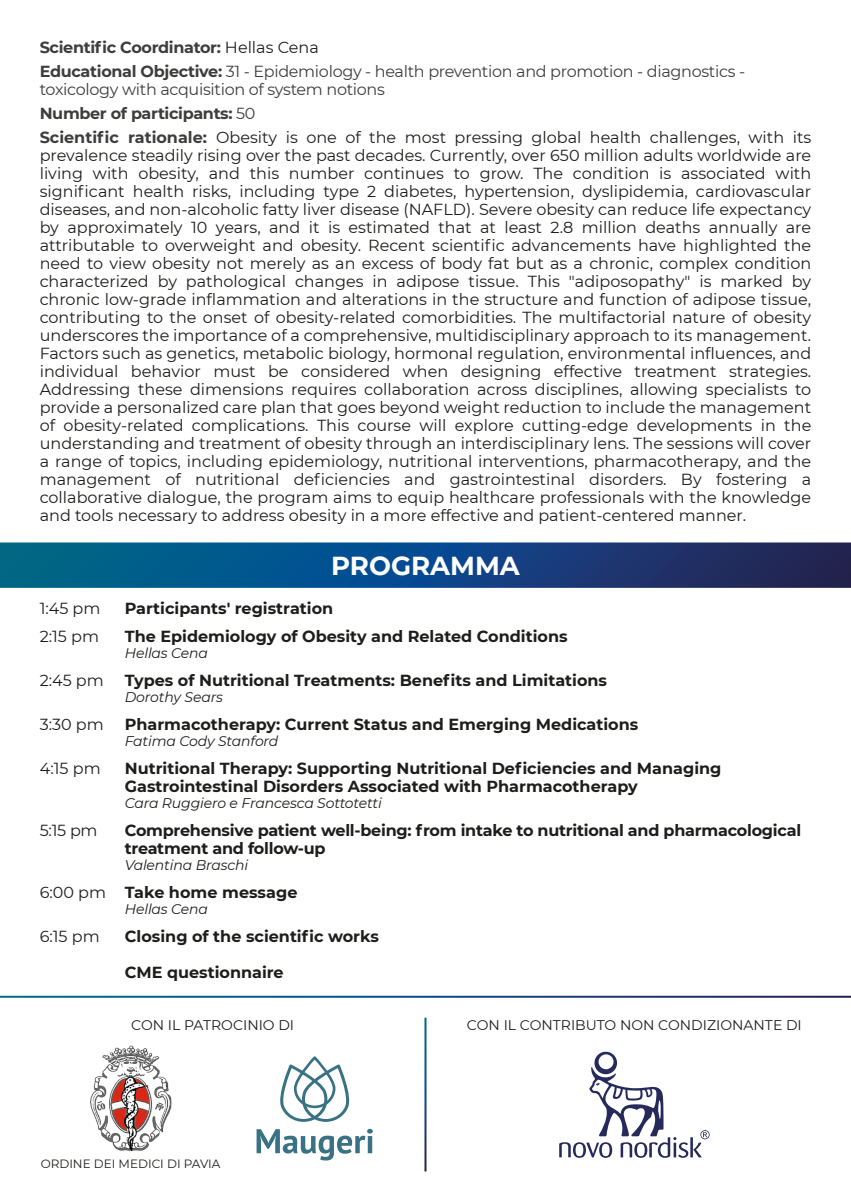
<style>
.page{position:relative;width:851px;height:1191px;background:#fff}
.page>*{position:absolute;margin:0;border:0;box-sizing:border-box;transform-origin:0 0}
.t1{font:700 26px "Montserrat";color:#fff}
.t2{font:16px/18px "Montserrat";color:#1d1d1b}
.t3{font:700 16px/18px "Montserrat";color:#1d1d1b}
.t4{font:16px/24px "Montserrat";letter-spacing:-.02em;color:#3d3d3c}
.t5{font:italic 14px "Montserrat";letter-spacing:-.01em;color:#1d1d1b}
.t6{font:14px "Montserrat";color:#1d1d1b}
.t7{font:12px "Montserrat";color:#1d1d1b}
.s1{font-weight:700}
.s2{color:#1d1d1b}
.s3{color:#3d3d3c}
.s4{font-weight:700;color:#3d3d3c}
.s5{font-weight:400}
</style>
<div class="page">
<svg style="left:0;top:542px;width:850px;height:46px;background:#11497e"></svg>
<svg style="left:559px;top:1051px;width:150px;height:106px"></svg>
<img style="left:90px;top:1045px;width:81px;height:106px">
<svg style="left:280px;top:1056px;width:70px;height:65px"></svg>
<svg style="left:256px;top:1128px;width:117px;height:32px"></svg>
<p class="t4" style="left:40px;top:35px;width:707px"><span class="s1">Scientific Coordinator:</span> <span class="s2">Hellas Cena<br></span><span class="s1">Educational Objective:</span> 31 - Epidemiology - health prevention and promotion - diagnostics -</p>
<p class="t2" style="left:40px;top:77px;width:773px;line-height:24px"><span class="s3">toxicology with acquisition of system notions<br></span><span class="s4">Number of participants:</span> <span class="s3">50<br></span><span class="s4">Scientific rationale:</span> Obesity is one of the most pressing global health challenges, with its</p>
<p class="t2" style="left:40px;top:146px;width:773px;text-align:justify">prevalence steadily rising over the past decades. Currently, over 650 million adults worldwide are living with obesity, and this number continues to grow. The condition is associated with significant health risks, including type 2 diabetes, hypertension, dyslipidemia, cardiovascular diseases, and non-alcoholic fatty liver disease (NAFLD). Severe obesity can reduce life expectancy by approximately 10 years, and it is estimated that at least 2.8 million deaths annually are attributable to overweight and obesity. Recent scientific advancements have highlighted the need to view obesity not merely as an excess of body fat but as a chronic, complex condition characterized by pathological changes in adipose tissue. This "adiposopathy" is marked by chronic low-grade inflammation and alterations in the structure and function of adipose tissue, contributing to the onset of obesity-related comorbidities. The multifactorial nature of obesity underscores the importance of a comprehensive, multidisciplinary approach to its management.<br>Factors such as genetics, metabolic biology, hormonal regulation, environmental influences, and individual behavior must be considered when designing effective treatment strategies.<br>Addressing these dimensions requires collaboration across disciplines, allowing specialists to provide a personalized care plan that goes beyond weight reduction to include the management of obesity-related complications. This course will explore cutting-edge developments in the understanding and treatment of obesity through an interdisciplinary lens. The sessions will cover a range of topics, including epidemiology, nutritional interventions, pharmacotherapy, and the management of nutritional deficiencies and gastrointestinal disorders. By fostering a collaborative dialogue, the program aims to equip healthcare professionals with the knowledge and tools necessary to address obesity in a more effective and patient-centered manner.</p>
<h1 class="t1" style="left:331px;top:547px;width:190px">PROGRAMMA</h1>
<p class="t2" style="left:40px;top:598px;width:62px">1:45 pm</p>
<p class="t3" style="left:125px;top:598px;width:210px">Participants' registration</p>
<p class="t2" style="left:40px;top:626px;width:61px">2:15 pm</p>
<p class="t3" style="left:125px;top:626px;width:444px">The Epidemiology of Obesity and Related Conditions</p>
<p class="t5" style="left:125px;top:643px;width:85px">Hellas Cena</p>
<p class="t2" style="left:40px;top:670px;width:66px">2:45 pm</p>
<p class="t3" style="left:125px;top:670px;width:483px">Types of Nutritional Treatments: Benefits and Limitations</p>
<p class="t5" style="left:125px;top:687px;width:100px">Dorothy Sears</p>
<p class="t2" style="left:40px;top:714px;width:66px">3:30 pm</p>
<p class="t3" style="left:125px;top:714px;width:515px">Pharmacotherapy: Current Status and Emerging Medications</p>
<p class="t5" style="left:125px;top:731px;width:155px">Fatima Cody Stanford</p>
<p class="t2" style="left:40px;top:758px;width:62px">4:15 pm</p>
<p class="t3" style="left:125px;top:758px;width:598px">Nutritional Therapy: Supporting Nutritional Deficiencies and Managing<br>Gastrointestinal Disorders Associated with Pharmacotherapy</p>
<p class="t5" style="left:125px;top:793px;width:258px">Cara Ruggiero e Francesca Sottotetti</p>
<p class="t2" style="left:40px;top:820px;width:59px">5:15 pm</p>
<p class="t3" style="left:125px;top:820px;width:677px">Comprehensive patient well-being: from intake to nutritional and pharmacological treatment and follow-up</p>
<p class="t5" style="left:125px;top:855px;width:125px">Valentina Braschi</p>
<p class="t3" style="left:40px;top:882px;width:259px"><span class="s5">6:00 pm</span> Take home message</p>
<p class="t5" style="left:125px;top:899px;width:85px">Hellas Cena</p>
<p class="t2" style="left:40px;top:926px;width:61px">6:15 pm</p>
<p class="t3" style="left:125px;top:926px;width:255px">Closing of the scientific works</p>
<p class="t3" style="left:125px;top:962px;width:160px">CME questionnaire</p>
<p class="t6" style="left:131px;top:1015px;width:164px">CON IL PATROCINIO DI</p>
<p class="t6" style="left:467px;top:1015px;width:336px">CON IL CONTRIBUTO NON CONDIZIONANTE DI</p>
<p class="t7" style="left:41px;top:1155px;width:181px">ORDINE DEI MEDICI DI PAVIA</p>
</div>
